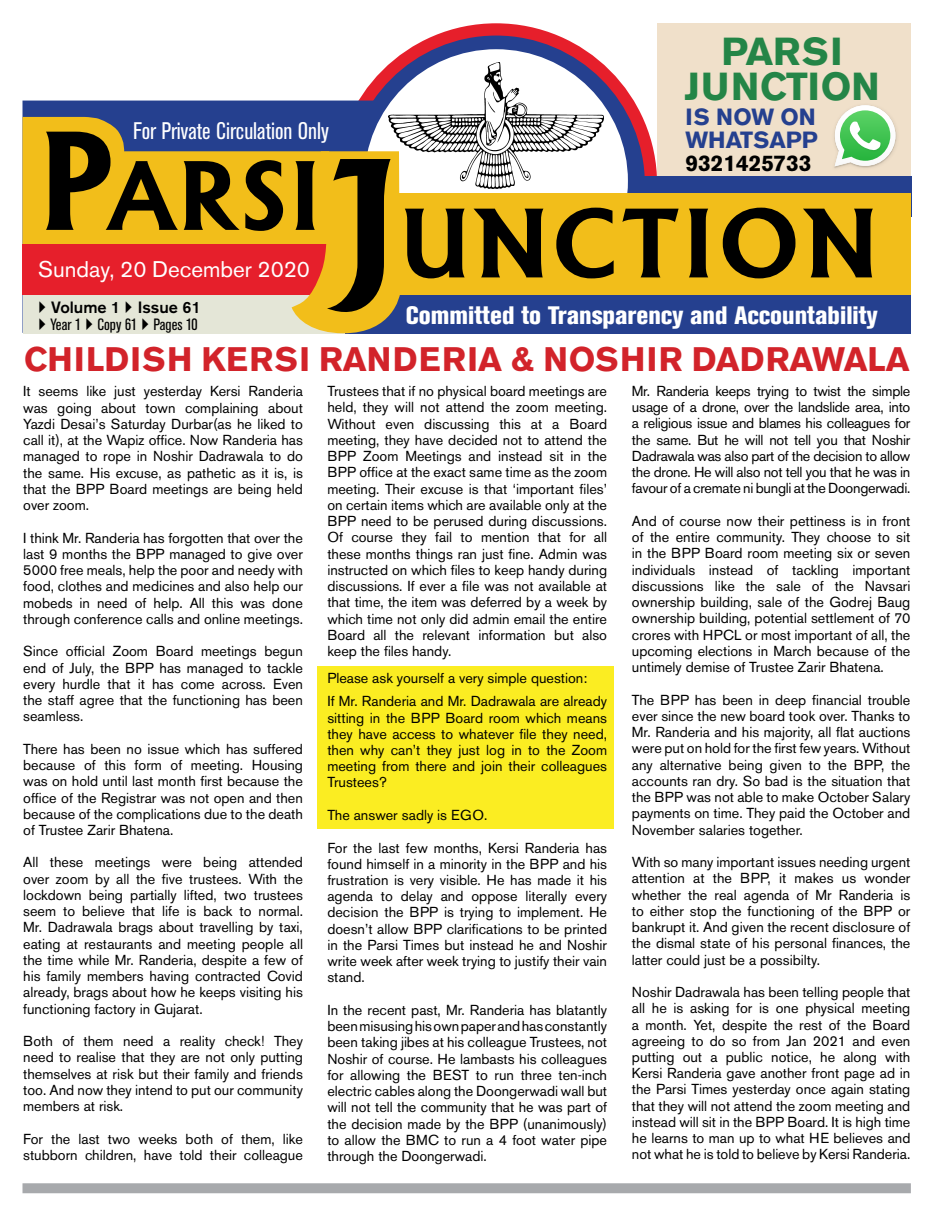
<style>
.page{position:relative;width:945px;height:1215px;background:#fff}
.page>*{position:absolute;margin:0;border:0;box-sizing:border-box;transform-origin:0 0}
.t1{font:700 90px "Albertus";letter-spacing:.055em;color:#000}
.t2{font:700 38.75px/35px "Akzidenz Grotesk BE";letter-spacing:.02em;color:#248547;text-align:center}
.t3{font:700 33.75px "Akzidenz Grotesk BE";letter-spacing:.04em;color:#d2232a}
.t4{font:800 condensed 25px "Akzidenz Grotesk BE";color:#fff}
.t5{font:condensed 23.75px "Akzidenz Grotesk BE";color:#fff}
.t6{font:700 23.25px/23.2px "Akzidenz Grotesk BE";color:#25408f}
.t7{font:22.5px "Akzidenz Grotesk BE";color:#fff}
.t8{font:700 22.5px "Akzidenz Grotesk BE";color:#000}
.t9{font:condensed 16.25px "Akzidenz Grotesk BE";color:#000}
.t10{font:500 16.25px "Akzidenz Grotesk BE";color:#000}
.t11{font:14.38px/16.2px "Akzidenz Grotesk BE";color:#000;text-align:justify}
.s1{font-size:128.62px}
.s2{font-size:164.88px}
</style>
<div class="page">
<div style="left:335px;top:23px;width:322px;height:322px;background:#e61f2b;border-radius:50%"></div>
<div style="left:347px;top:36px;width:298px;height:297px;background:#25408f;border-radius:50%"></div>
<div style="left:22px;top:101px;width:361px;height:16px;background:#25408f"></div>
<div style="left:344px;top:333px;width:567px;height:45px;background:#fff"></div>
<div style="left:628px;top:176px;width:283px;height:41px;background:#25408f"></div>
<div style="left:364px;top:49px;width:264px;height:264px;background:#fff;border-radius:50%"></div>
<div style="left:344px;top:288px;width:567px;height:45px;background:#25408f"></div>
<div style="left:336px;top:193px;width:575px;height:102px;background:#f2be1a"></div>
<img style="left:389px;top:63px;width:214px;height:125px">
<div style="left:22px;top:1183px;width:889px;height:10px;background:#a7a9ac"></div>
<div style="left:317px;top:666px;width:297px;height:163px;background:#fbed22"></div>
<div style="left:657px;top:23px;width:254px;height:153px;background:#f0e0ca"></div>
<img style="left:834px;top:127px;width:63px;height:41px">
<svg style="left:835px;top:105px;width:60px;height:61px"></svg>
<svg style="left:22px;top:117px;width:378px;height:216px;background:#d69745"></svg>
<h2 class="t2" style="left:684px;top:34px;width:197px">PARSI<br>JUNCTION</h2>
<h3 class="t6" style="left:686px;top:105px;width:134px">IS NOW ON<br>WHATSAPP</h3>
<h3 class="t5" style="left:133px;top:118px;width:197px">For Private Circulation Only</h3>
<h1 class="t1" style="left:38px;top:141px;width:284px"><span class="s1">P</span>ARSI</h1>
<h3 class="t7" style="left:38px;top:256px;width:273px">Sunday, 20 December 2020</h3>
<p class="t9" style="left:51px;top:315px;width:148px">Year 1 Copy 61 Pages 10</p>
<h3 class="t8" style="left:686px;top:150px;width:127px">9321425733</h3>
<h1 class="t1" style="left:329px;top:189px;width:550px"><span class="s2">J</span>UNCTION</h1>
<p class="t10" style="left:51px;top:297px;width:151px">Volume 1 Issue 61</p>
<h3 class="t4" style="left:406px;top:301px;width:473px">Committed to Transparency and Accountability</h3>
<h3 class="t3" style="left:24px;top:339px;width:887px">CHILDISH KERSI RANDERIA &amp; NOSHIR DADRAWALA</h3>
<p class="t11" style="left:23px;top:383px;width:281px">It seems like just yesterday Kersi Randeria was going about town complaining about Yazdi Desai’s Saturday Durbar(as he liked to call it), at the Wapiz office. Now Randeria has managed to rope in Noshir Dadrawala to do the same. His excuse, as pathetic as it is, is that the BPP Board meetings are being held over zoom.</p>
<p class="t11" style="left:23px;top:529px;width:281px">I think Mr. Randeria has forgotten that over the last 9 months the BPP managed to give over 5000 free meals, help the poor and needy with food, clothes and medicines and also help our mobeds in need of help. All this was done through conference calls and online meetings.</p>
<p class="t11" style="left:23px;top:643px;width:281px">Since official Zoom Board meetings begun end of July, the BPP has managed to tackle every hurdle that it has come across. Even the staff agree that the functioning has been seamless.</p>
<p class="t11" style="left:23px;top:741px;width:281px">There has been no issue which has suffered because of this form of meeting. Housing was on hold until last month first because the office of the Registrar was not open and then because of the complications due to the death of Trustee Zarir Bhatena.</p>
<p class="t11" style="left:23px;top:854px;width:281px">All these meetings were being attended over zoom by all the five trustees. With the lockdown being partially lifted, two trustees seem to believe that life is back to normal.<br>Mr. Dadrawala brags about travelling by taxi, eating at restaurants and meeting people all the time while Mr. Randeria, despite a few of his family members having contracted Covid already, brags about how he keeps visiting his functioning factory in Gujarat.</p>
<p class="t11" style="left:23px;top:1033px;width:281px">Both of them need a reality check! They need to realise that they are not only putting themselves at risk but their family and friends too. And now they intend to put our community members at risk.</p>
<p class="t11" style="left:23px;top:1131px;width:281px">For the last two weeks both of them, like stubborn children, have told their colleague</p>
<p class="t11" style="left:327px;top:383px;width:281px">Trustees that if no physical board meetings are held, they will not attend the zoom meeting.<br>Without even discussing this at a Board meeting, they have decided not to attend the BPP Zoom Meetings and instead sit in the BPP office at the exact same time as the zoom meeting. Their excuse is that ‘important files’ on certain items which are available only at the BPP need to be perused during discussions.<br>Of course they fail to mention that for all these months things ran just fine. Admin was instructed on which files to keep handy during discussions. If ever a file was not available at that time, the item was deferred by a week by which time not only did admin email the entire Board all the relevant information but also keep the files handy.</p>
<p class="t11" style="left:327px;top:666px;width:281px;line-height:23.4px">Please ask yourself a very simple question:<br>If Mr. Randeria and Mr. Dadrawala are already</p>
<p class="t11" style="left:327px;top:709px;width:281px">sitting in the BPP Board room which means they have access to whatever file they need, then why can’t they just log in to the Zoom meeting from there and join their colleagues Trustees?</p>
<p class="t11" style="left:327px;top:807px;width:161px">The answer sadly is EGO.</p>
<p class="t11" style="left:327px;top:839px;width:281px">For the last few months, Kersi Randeria has found himself in a minority in the BPP and his frustration is very visible. He has made it his agenda to delay and oppose literally every decision the BPP is trying to implement. He doesn’t allow BPP clarifications to be printed in the Parsi Times but instead he and Noshir write week after week trying to justify their vain stand.</p>
<p class="t11" style="left:327px;top:1002px;width:281px">In the recent past, Mr. Randeria has blatantly been misusing his own paper and has constantly been taking jibes at his colleague Trustees, not Noshir of course. He lambasts his colleagues for allowing the BEST to run three ten-inch electric cables along the Doongerwadi wall but will not tell the community that he was part of the decision made by the BPP (unanimously) to allow the BMC to run a 4 foot water pipe through the Doongerwadi.</p>
<p class="t11" style="left:632px;top:383px;width:280px">Mr. Randeria keeps trying to twist the simple usage of a drone, over the landslide area, into a religious issue and blames his colleagues for the same. But he will not tell you that Noshir Dadrawala was also part of the decision to allow the drone. He will also not tell you that he was in favour of a cremate ni bungli at the Doongerwadi.</p>
<p class="t11" style="left:632px;top:513px;width:280px">And of course now their pettiness is in front of the entire community. They choose to sit in the BPP Board room meeting six or seven individuals instead of tackling important discussions like the sale of the Navsari ownership building, sale of the Godrej Baug ownership building, potential settlement of 70 crores with HPCL or most important of all, the upcoming elections in March because of the untimely demise of Trustee Zarir Bhatena.</p>
<p class="t11" style="left:632px;top:691px;width:280px">The BPP has been in deep financial trouble ever since the new board took over. Thanks to Mr. Randeria and his majority, all flat auctions were put on hold for the first few years. Without any alternative being given to the BPP, the accounts ran dry. So bad is the situation that the BPP was not able to make October Salary payments on time. They paid the October and November salaries together.</p>
<p class="t11" style="left:632px;top:854px;width:280px">With so many important issues needing urgent attention at the BPP, it makes us wonder whether the real agenda of Mr Randeria is to either stop the functioning of the BPP or bankrupt it. And given the recent disclosure of the dismal state of his personal finances, the latter could just be a possibilty.</p>
<p class="t11" style="left:632px;top:984px;width:280px">Noshir Dadrawala has been telling people that all he is asking for is one physical meeting a month. Yet, despite the rest of the Board agreeing to do so from Jan 2021 and even putting out a public notice, he along with Kersi Randeria gave another front page ad in the Parsi Times yesterday once again stating that they will not attend the zoom meeting and instead will sit in the BPP Board. It is high time he learns to man up to what HE believes and not what he is told to believe by Kersi Randeria.</p>
</div>
